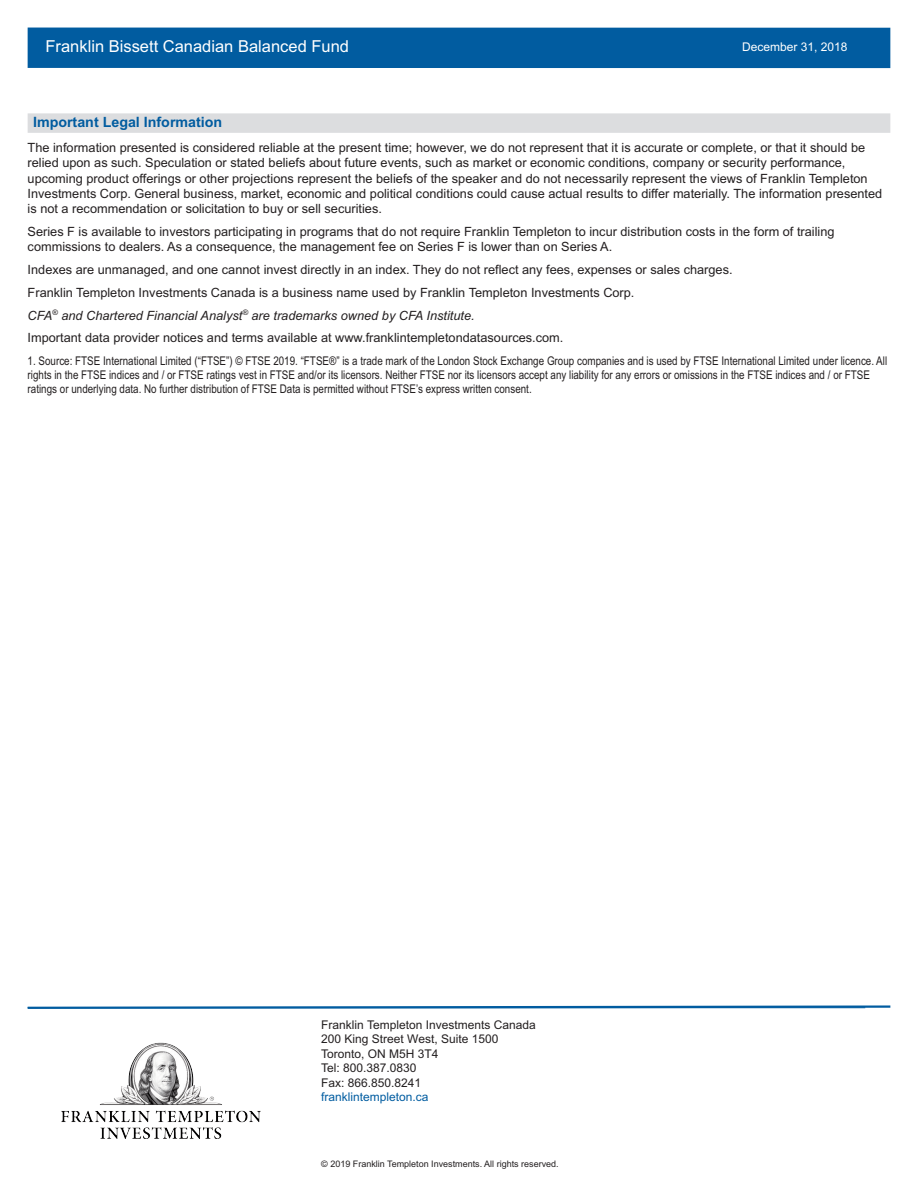
<style>
.page{position:relative;width:918px;height:1188px;background:#fff}
.page>*{position:absolute;margin:0;border:0;box-sizing:border-box;transform-origin:0 0}
.t1{font:16.5px "Arial";color:#fff}
.t2{font:700 14.25px "Arial";color:#015ca0}
.t3{font:12.75px/15.3px "Arial";color:#231f20}
.t4{font:12px/14.4px "Arial Narrow";color:#231f20}
.t5{font:12px/14.4px "Arial";color:#231f20}
.t6{font:12px "Arial";color:#015ca0}
.t7{font:12px "Arial";color:#fff}
.t8{font:9px "Arial";color:#231f20}
.s1{font-style:italic}
</style>
<div class="page">
<div style="left:28px;top:28px;width:862px;height:40px;background:#015ca0"></div>
<div style="left:28px;top:113px;width:862px;height:20px;background:#dcdddf"></div>
<svg style="left:27px;top:1005px;width:864px;height:4px"></svg>
<img style="left:62px;top:1043px;width:198px;height:96px">
<p class="t1" style="left:45px;top:37px;width:305px">Franklin Bissett Canadian Balanced Fund</p>
<p class="t7" style="left:742px;top:40px;width:107px">December 31, 2018</p>
<p class="t2" style="left:33px;top:114px;width:191px">Important Legal Information</p>
<p class="t3" style="left:28px;top:140px;width:856px">The information presented is considered reliable at the present time; however, we do not represent that it is accurate or complete, or that it should be relied upon as such. Speculation or stated beliefs about future events, such as market or economic conditions, company or security performance, upcoming product offerings or other projections represent the beliefs of the speaker and do not necessarily represent the views of Franklin Templeton Investments Corp. General business, market, economic and political conditions could cause actual results to differ materially. The information presented is not a recommendation or solicitation to buy or sell securities.</p>
<p class="t3" style="left:28px;top:224px;width:808px">Series F is available to investors participating in programs that do not require Franklin Templeton to incur distribution costs in the form of trailing commissions to dealers. As a consequence, the management fee on Series F is lower than on Series A.</p>
<p class="t3" style="left:28px;top:258px;width:706px;line-height:22.8px">Indexes are unmanaged, and one cannot invest directly in an index. They do not reflect any fees, expenses or sales charges.<br>Franklin Templeton Investments Canada is a business name used by Franklin Templeton Investments Corp.<br><span class="s1">CFA</span><sup>®</sup> <span class="s1">and Chartered Financial Analyst</span><sup>®</sup> <span class="s1">are trademarks owned by CFA Institute.<br></span>Important data provider notices and terms available at www.franklintempletondatasources.com.</p>
<p class="t4" style="left:28px;top:353px;width:861px">1. Source: FTSE International Limited (“FTSE”) © FTSE 2019. “FTSE®” is a trade mark of the London Stock Exchange Group companies and is used by FTSE International Limited under licence. All rights in the FTSE indices and / or FTSE ratings vest in FTSE and/or its licensors. Neither FTSE nor its licensors accept any liability for any errors or omissions in the FTSE indices and / or FTSE ratings or underlying data. No further distribution of FTSE Data is permitted without FTSE’s express written consent.</p>
<p class="t5" style="left:321px;top:1018px;width:216px">Franklin Templeton Investments Canada<br>200 King Street West, Suite 1500<br>Toronto, ON M5H 3T4<br>Tel: 800.387.0830<br>Fax: 866.850.8241</p>
<p class="t6" style="left:321px;top:1090px;width:109px">franklintempleton.ca</p>
<p class="t8" style="left:321px;top:1159px;width:239px">© 2019 Franklin Templeton Investments. All rights reserved.</p>
</div>
